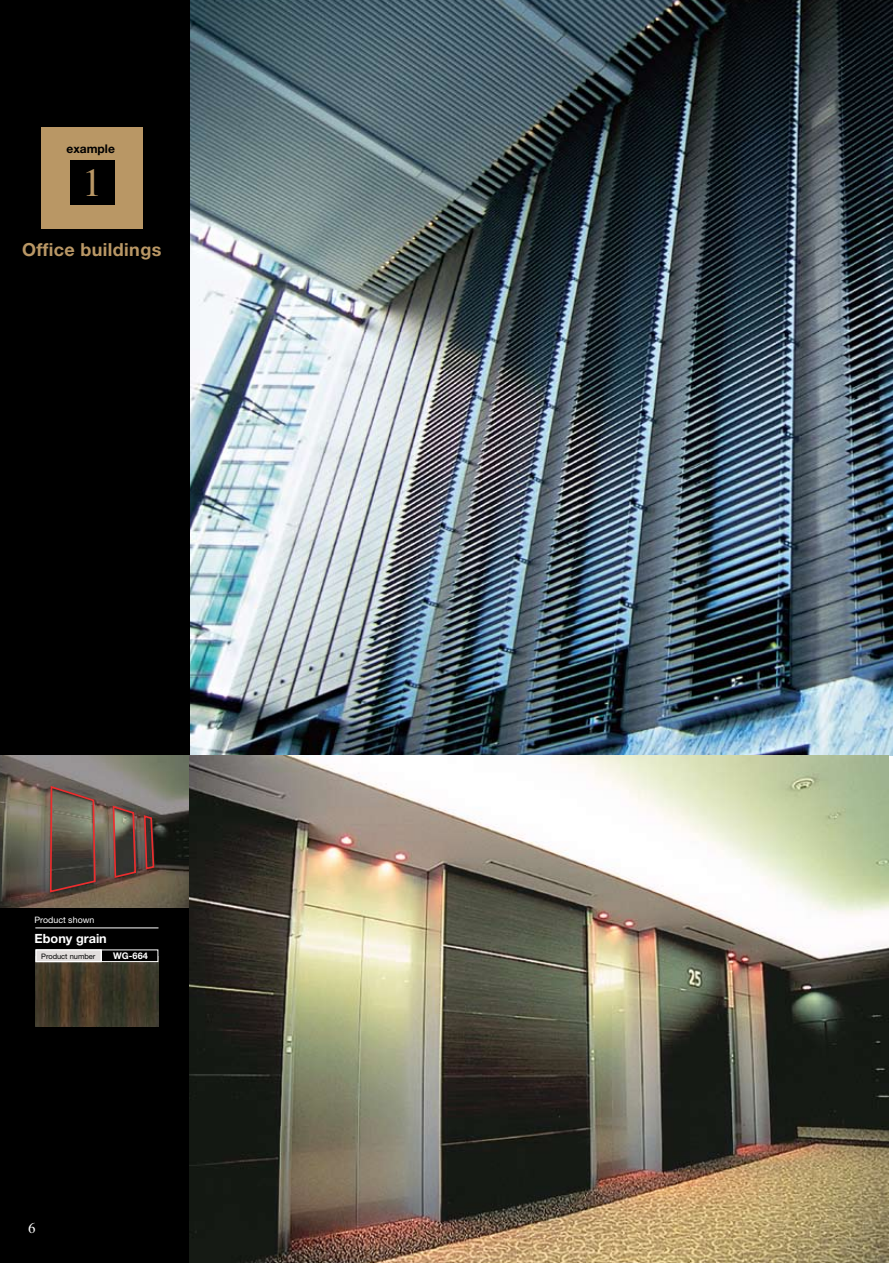
<style>
.page{position:relative;width:893px;height:1263px;background:#fff}
.page>*{position:absolute;margin:0;border:0;box-sizing:border-box;transform-origin:0 0}
.t1{font:40.2px "Times";color:#b99765}
.t2{font:700 18px "Helvetica Neue LT Std";letter-spacing:.02em;color:#b99765}
.t3{font:15px "Times New Roman";color:#fff}
.t4{font:700 12.75px "Helvetica Neue LT Std";color:#fff}
.t5{font:700 12px "Helvetica Neue LT Std";color:#000}
.t6{font:700 9.15px "Helvetica Neue LT Std";color:#fff}
.t7{font:8.85px "Helvetica Neue LT Std";color:#fff}
.t8{font:7.5px "Helvetica Neue LT Std";color:#000}
</style>
<div class="page">
<img style="left:0;top:0;width:893px;height:1263px">
<p class="t5" style="left:66px;top:141px;width:50px">example</p>
<h1 class="t1" style="left:82px;top:145px;width:22px">1</h1>
<p class="t2" style="left:22px;top:238px;width:141px">Office buildings</p>
<p class="t7" style="left:35px;top:915px;width:61px">Product shown</p>
<p class="t4" style="left:35px;top:930px;width:74px">Ebony grain</p>
<p class="t8" style="left:41px;top:952px;width:56px">Product number</p>
<p class="t6" style="left:113px;top:950px;width:36px">WG-664</p>
<p class="t3" style="left:28px;top:1219px;width:9px">6</p>
</div>
